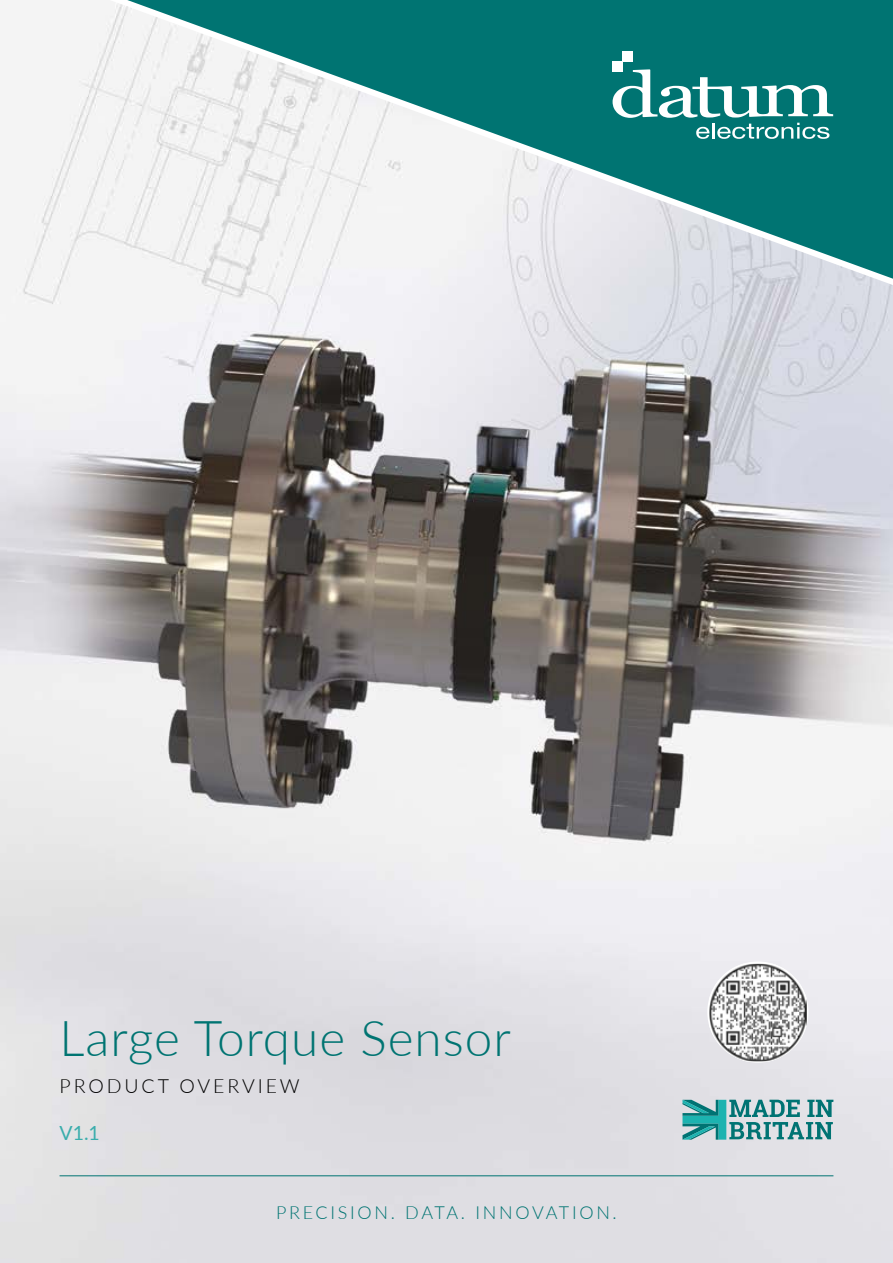
<style>
.page{position:relative;width:893px;height:1263px;background:#fff}
.page>*{position:absolute;margin:0;border:0;box-sizing:border-box;transform-origin:0 0}
.t1{font:300 49.5px "Lato";letter-spacing:.02em;color:#007472}
.t2{font:300 19.5px "Lato";letter-spacing:.15em;color:#000}
.t3{font:19.5px "Lato";color:#3aadac}
.t4{font:300 18px "Lato";letter-spacing:.15em;color:#007472}
</style>
<div class="page">
<img style="left:0;top:331px;width:893px;height:932px">
<svg style="left:0;top:0;width:893px;height:331px"></svg>
<div style="left:613px;top:61px;width:10px;height:11px;background:#fff"></div>
<div style="left:623px;top:51px;width:10px;height:10px;background:#fff"></div>
<svg style="left:613px;top:69px;width:220px;height:70px"></svg>
<svg style="left:682px;top:1100px;width:151px;height:40px;background:#73b1b3"></svg>
<hr style="left:60px;top:1175px;width:773px;height:1px;background:#007472">
<img style="left:709px;top:963px;width:98px;height:98px">
<h1 class="t1" style="left:60px;top:1004px;width:453px">Large Torque Sensor</h1>
<p class="t2" style="left:60px;top:1072px;width:242px">PRODUCT OVERVIEW</p>
<p class="t3" style="left:60px;top:1118px;width:42px">V1.1</p>
<p class="t4" style="left:276px;top:1200px;width:342px">PRECISION. DATA. INNOVATION.</p>
</div>
